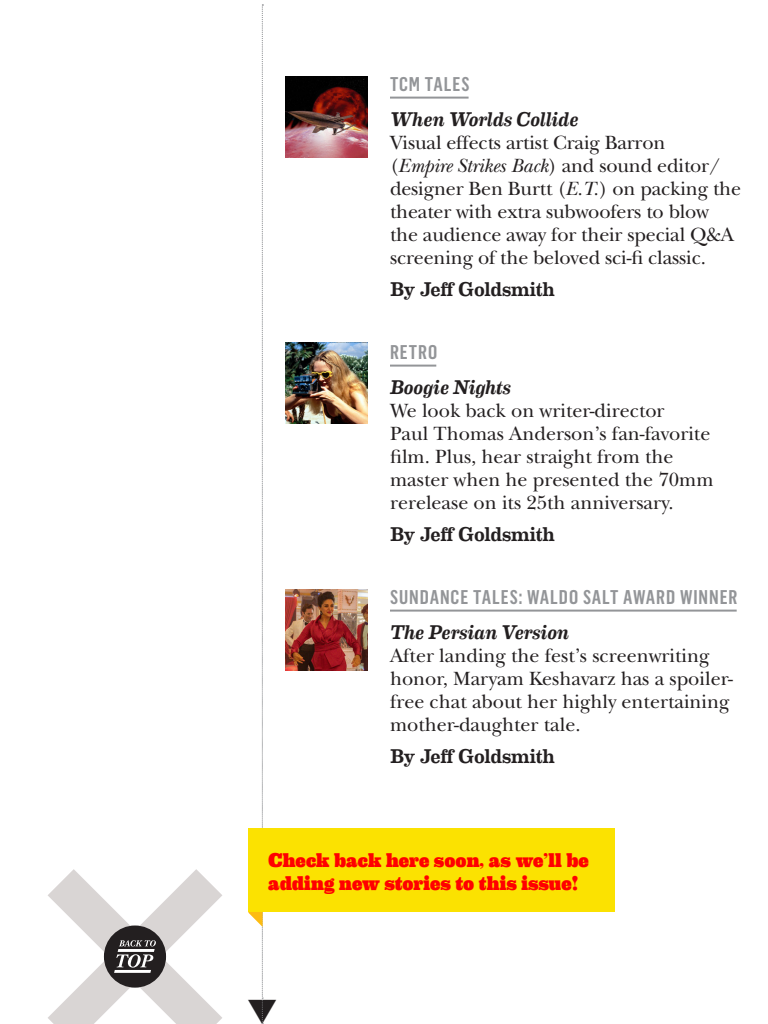
<style>
.page{position:relative;width:768px;height:1024px;background:#fff}
.page>*{position:absolute;margin:0;border:0;box-sizing:border-box;transform-origin:0 0}
.Body_Copy{font:20px/23px "New Baskerville Std";color:#231f20}
.Body_Copy-2{font:900 20px/23px "Eames Century Modern";color:#f00}
.t1{font:italic 500 20px "Eames Century Modern";letter-spacing:-.005em;color:#231f20}
.Editor{font:500 20px "Eames Century Modern";letter-spacing:-.01em;color:#231f20}
.Section{font:600 condensed 19.5px "Flama";letter-spacing:.05em;color:#939598}
.s1{font-style:italic}
</style>
<div class="page">
<hr style="left:390px;top:97px;width:79px;height:2px;background:#939598">
<hr style="left:390px;top:365px;width:46px;height:2px;background:#939598">
<hr style="left:390px;top:610px;width:347px;height:2px;background:#939598">
<svg style="left:48px;top:869px;width:174px;height:155px"></svg>
<div style="left:248px;top:828px;width:367px;height:84px;background:#fbe201"></div>
<img style="left:286px;top:76px;width:81px;height:82px">
<img style="left:286px;top:589px;width:81px;height:82px">
<img style="left:286px;top:342px;width:81px;height:81px">
<svg style="left:248px;top:4px;width:16px;height:1020px"></svg>
<p class="Section" style="left:390px;top:73px;width:81px">TCM TALES</p>
<p class="t1" style="left:390px;top:104px;width:190px">When Worlds Collide</p>
<p class="Body_Copy" style="left:390px;top:131px;width:353px">Visual effects artist Craig Barron<br>(<span class="s1">Empire Strikes Back</span>) and sound editor/ designer Ben Burtt (<span class="s1">E.T.</span>) on packing the theater with extra subwoofers to blow the audience away for their special Q&amp;A screening of the beloved sci-fi classic.</p>
<p class="Editor" style="left:390px;top:274px;width:167px">By Jeff Goldsmith</p>
<p class="Section" style="left:390px;top:341px;width:49px">RETRO</p>
<p class="t1" style="left:390px;top:372px;width:123px">Boogie Nights</p>
<p class="Body_Copy" style="left:390px;top:399px;width:325px">We look back on writer-director<br>Paul Thomas Anderson’s fan-favorite film. Plus, hear straight from the master when he presented the 70mm rerelease on its 25th anniversary.</p>
<p class="Editor" style="left:390px;top:519px;width:167px">By Jeff Goldsmith</p>
<p class="Section" style="left:390px;top:586px;width:349px">SUNDANCE TALES: WALDO SALT AWARD WINNER</p>
<p class="t1" style="left:390px;top:617px;width:181px">The Persian Version</p>
<p class="Body_Copy" style="left:390px;top:644px;width:344px">After landing the fest’s screenwriting honor, Maryam Keshavarz has a spoiler&shy;free chat about her highly entertaining mother-daughter tale.</p>
<p class="Editor" style="left:390px;top:741px;width:167px">By Jeff Goldsmith</p>
<p class="Body_Copy-2" style="left:268px;top:847px;width:322px">Check back here soon, as we’ll be adding new stories to this issue!</p>
</div>
